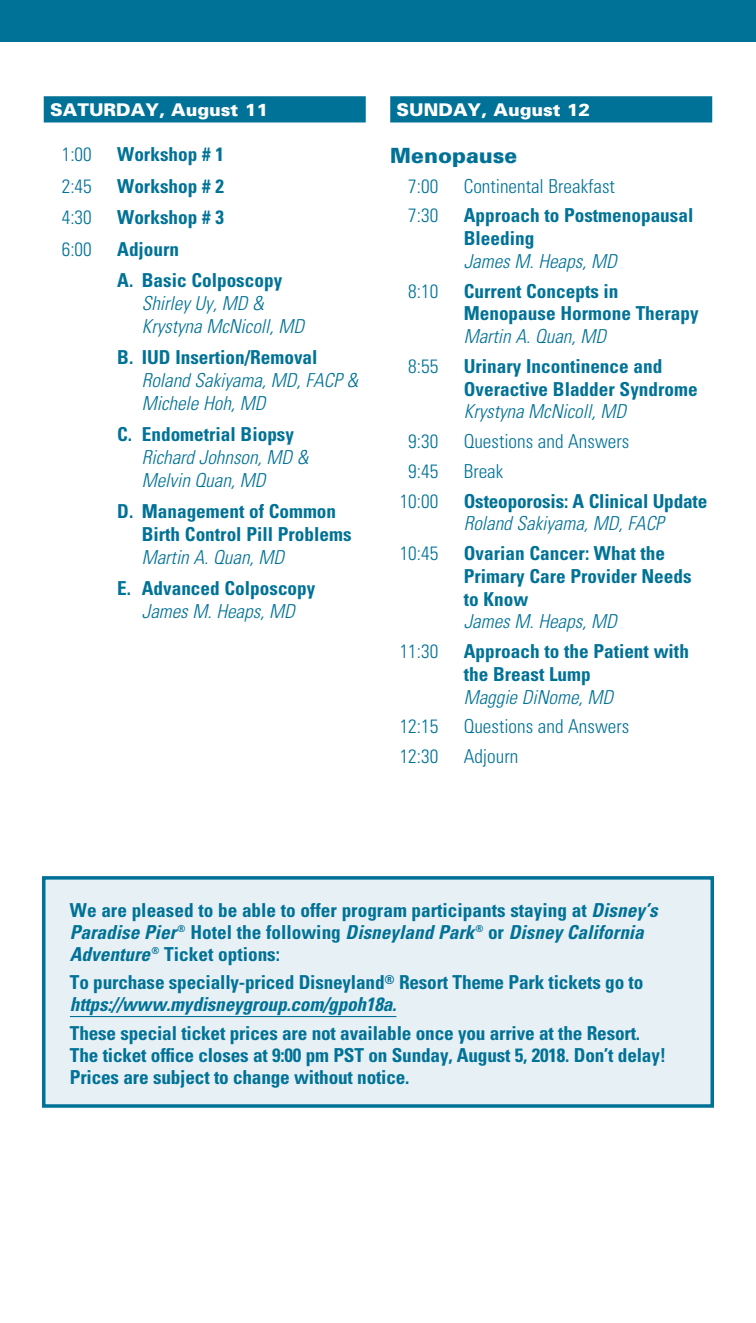
<style>
.page{position:relative;width:756px;height:1323px;background:#fff}
.page>*{position:absolute;margin:0;border:0;box-sizing:border-box;transform-origin:0 0}
.minicourses{font:900 21px "Univers";color:#007297}
.reg_txt{font:700 condensed 19.25px/21.9px "Univers";letter-spacing:-.01em;color:#007297}
.prg_txt{font:700 condensed 19.25px/22.8px "Univers";color:#007297}
.prg_speaker{font:italic 300 condensed 19.25px/22.8px "Univers";color:#007297}
.prg_txt-2{font:300 condensed 19.25px "Univers";color:#007297}
.date_bars{font:900 17.5px "Univers";color:#fff}
.s1{font-style:italic}
</style>
<div class="page">
<div style="left:0;top:0;width:756px;height:42px;background:#007297"></div>
<div style="left:44px;top:96px;width:322px;height:26px;background:#007297"></div>
<div style="left:390px;top:96px;width:322px;height:26px;background:#007297"></div>
<div style="left:42px;top:876px;width:672px;height:232px;background:#e6f0f5;border:4px solid #007297"></div>
<hr style="left:70px;top:1016px;width:326px;height:1px;background:#007297">
<p class="date_bars" style="left:50px;top:98px;width:219px">SATURDAY, August 11</p>
<p class="prg_txt-2" style="left:62px;top:143px;width:31px">1:00</p>
<p class="prg_txt" style="left:117px;top:142px;width:108px">Workshop # 1</p>
<p class="prg_txt-2" style="left:62px;top:174px;width:31px">2:45</p>
<p class="prg_txt" style="left:117px;top:174px;width:108px">Workshop # 2</p>
<p class="prg_txt-2" style="left:62px;top:206px;width:31px">4:30</p>
<p class="prg_txt" style="left:117px;top:205px;width:108px">Workshop # 3</p>
<p class="prg_txt-2" style="left:62px;top:237px;width:31px">6:00</p>
<p class="prg_txt" style="left:117px;top:237px;width:64px">Adjourn</p>
<p class="prg_txt" style="left:117px;top:268px;width:167px">A. Basic Colposcopy</p>
<p class="prg_speaker" style="left:142px;top:291px;width:164px">Shirley Uy, MD &amp;<br>Krystyna McNicoll, MD</p>
<p class="prg_txt" style="left:117px;top:345px;width:202px">B. IUD Insertion/Removal</p>
<p class="prg_speaker" style="left:142px;top:368px;width:218px">Roland Sakiyama, MD, FACP &amp;<br>Michele Hoh, MD</p>
<p class="prg_txt" style="left:117px;top:422px;width:178px">C. Endometrial Biopsy</p>
<p class="prg_speaker" style="left:142px;top:445px;width:168px">Richard Johnson, MD &amp;<br>Melvin Quan, MD</p>
<p class="prg_txt" style="left:142px;top:499px;width:211px;text-indent:-25px">D. Management of Common<br>Birth Control Pill Problems</p>
<p class="prg_speaker" style="left:142px;top:545px;width:144px">Martin A. Quan, MD</p>
<p class="prg_txt" style="left:117px;top:576px;width:200px">E. Advanced Colposcopy</p>
<p class="prg_speaker" style="left:142px;top:599px;width:155px">James M. Heaps, MD</p>
<p class="date_bars" style="left:397px;top:98px;width:195px">SUNDAY, August 12</p>
<p class="minicourses" style="left:390px;top:142px;width:129px">Menopause</p>
<p class="prg_txt-2" style="left:408px;top:174px;width:31px">7:00</p>
<p class="prg_txt-2" style="left:464px;top:174px;width:153px">Continental Breakfast</p>
<p class="prg_txt-2" style="left:408px;top:204px;width:31px">7:30</p>
<p class="prg_txt" style="left:464px;top:204px;width:231px">Approach to Postmenopausal<br>Bleeding</p>
<p class="prg_speaker" style="left:464px;top:249px;width:155px">James M. Heaps, MD</p>
<p class="prg_txt-2" style="left:408px;top:279px;width:31px">8:10</p>
<p class="prg_txt" style="left:464px;top:279px;width:237px">Current Concepts in<br>Menopause Hormone Therapy</p>
<p class="prg_speaker" style="left:464px;top:325px;width:144px">Martin A. Quan, MD</p>
<p class="prg_txt-2" style="left:408px;top:354px;width:31px">8:55</p>
<p class="prg_txt" style="left:464px;top:354px;width:235px">Urinary Incontinence and<br>Overactive Bladder Syndrome</p>
<p class="prg_speaker" style="left:464px;top:400px;width:164px">Krystyna McNicoll, MD</p>
<p class="prg_txt-2" style="left:408px;top:430px;width:31px">9:30</p>
<p class="prg_txt-2" style="left:464px;top:430px;width:167px">Questions and Answers</p>
<p class="prg_txt-2" style="left:408px;top:459px;width:31px">9:45</p>
<p class="prg_txt-2" style="left:464px;top:459px;width:41px">Break</p>
<p class="prg_txt-2" style="left:400px;top:489px;width:40px">10:00</p>
<p class="prg_txt" style="left:464px;top:489px;width:245px">Osteoporosis: A Clinical Update</p>
<p class="prg_speaker" style="left:464px;top:512px;width:202px">Roland Sakiyama, MD, FACP</p>
<p class="prg_txt-2" style="left:400px;top:542px;width:40px">10:45</p>
<p class="prg_txt" style="left:464px;top:541px;width:229px">Ovarian Cancer: What the<br>Primary Care Provider Needs to Know</p>
<p class="prg_speaker" style="left:464px;top:610px;width:155px">James M. Heaps, MD</p>
<p class="prg_txt-2" style="left:400px;top:640px;width:40px">11:30</p>
<p class="prg_txt" style="left:464px;top:639px;width:227px">Approach to the Patient with the Breast Lump</p>
<p class="prg_speaker" style="left:464px;top:685px;width:151px">Maggie DiNome, MD</p>
<p class="prg_txt-2" style="left:400px;top:715px;width:40px">12:15</p>
<p class="prg_txt-2" style="left:464px;top:715px;width:167px">Questions and Answers</p>
<p class="prg_txt-2" style="left:400px;top:745px;width:40px">12:30</p>
<p class="prg_txt-2" style="left:464px;top:745px;width:56px">Adjourn</p>
<p class="reg_txt" style="left:70px;top:899px;width:589px">We are pleased to be able to offer program participants staying at <span class="s1">Disney’s<br>Paradise Pier</span> <sup>®</sup> Hotel the following <span class="s1">Disneyland Park</span><sup>®</sup> or <span class="s1">Disney California<br>Adventure</span> <sup>®</sup> Ticket options:</p>
<p class="reg_txt" style="left:70px;top:971px;width:575px">To purchase specially-priced Disneyland<sup>®</sup> Resort Theme Park tickets go to <span class="s1">https://www.mydisneygroup.com/gpoh18a.</span></p>
<p class="reg_txt" style="left:70px;top:1022px;width:598px">These special ticket prices are not available once you arrive at the Resort.<br>The ticket office closes at 9:00 pm PST on Sunday, August 5, 2018. Don’t delay!<br>Prices are subject to change without notice.</p>
</div>
